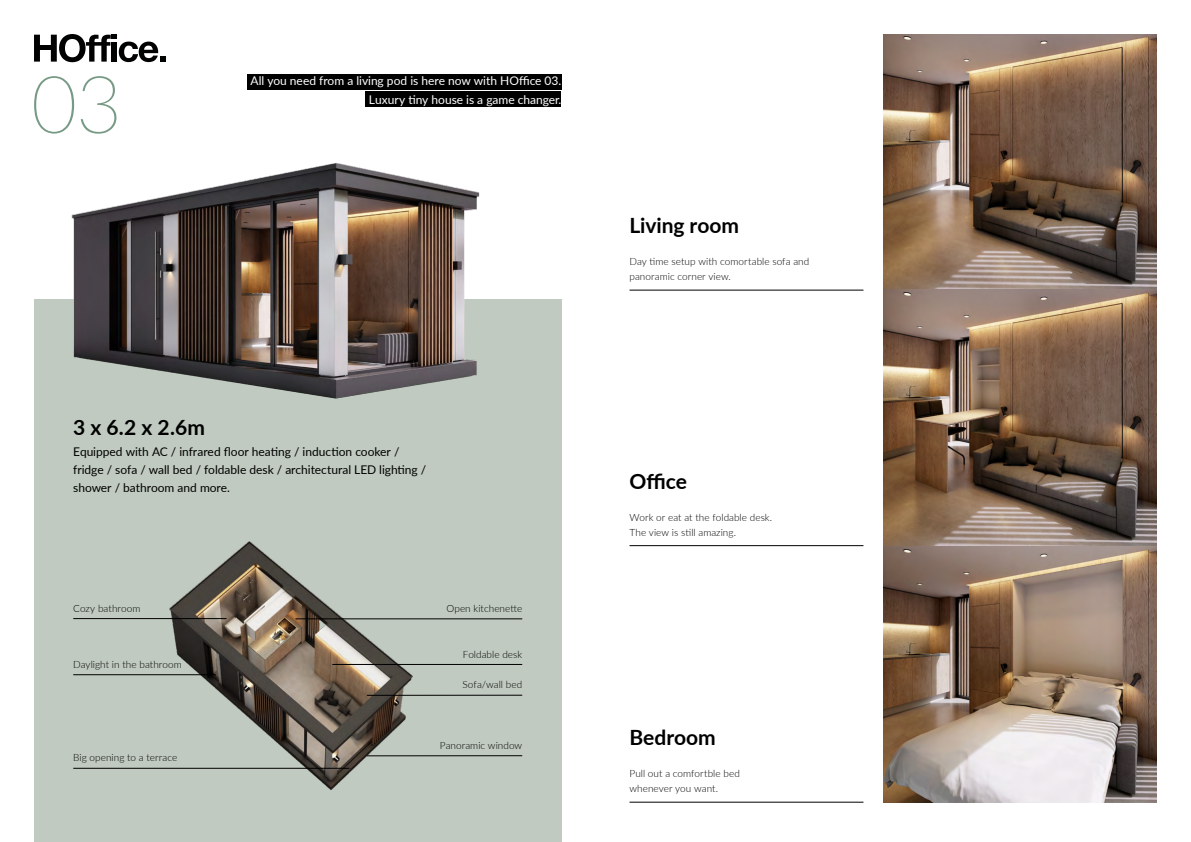
<style>
.page{position:relative;width:1191px;height:842px;background:#fff}
.page>*{position:absolute;margin:0;border:0;box-sizing:border-box;transform-origin:0 0}
.t1{font:100 80px "Lato";color:#779a85}
.t2{font:700 21px "Lato";letter-spacing:-.005em;color:#000}
.t3{font:12px/18px "Lato";letter-spacing:-.005em;color:#000}
.t4{font:12px/18px "Lato";color:#fff;text-align:right}
.t5{font:300 10px/15px "Lato";letter-spacing:.005em;color:#000}
</style>
<div class="page">
<div style="left:247px;top:74px;width:314px;height:15px;background:#000"></div>
<div style="left:365px;top:91px;width:196px;height:15px;background:#000"></div>
<div style="left:34px;top:299px;width:527px;height:543px;background:#c0cac0"></div>
<img style="left:71px;top:163px;width:409px;height:236px">
<svg style="left:34px;top:34px;width:131px;height:28px"></svg>
<img style="left:163px;top:541px;width:261px;height:249px">
<img style="left:884px;top:34px;width:273px;height:768px">
<hr style="left:629px;top:290px;width:234px;height:1px;background:#000">
<hr style="left:629px;top:545px;width:234px;height:1px;background:#000">
<hr style="left:73px;top:618px;width:153px;height:1px;background:#000">
<hr style="left:73px;top:674px;width:143px;height:1px;background:#000">
<hr style="left:73px;top:768px;width:276px;height:1px;background:#000">
<hr style="left:295px;top:619px;width:227px;height:1px;background:#000">
<hr style="left:332px;top:664px;width:190px;height:1px;background:#000">
<hr style="left:367px;top:695px;width:155px;height:1px;background:#000">
<hr style="left:367px;top:755px;width:155px;height:1px;background:#000">
<hr style="left:629px;top:802px;width:234px;height:1px;background:#000">
<h1 class="t1" style="left:31px;top:50px;width:93px">03</h1>
<p class="t4" style="left:251px;top:72px;width:312px">All you need from a living pod is here now with HOffice 03.<br>Luxury tiny house is a game changer.</p>
<h2 class="t2" style="left:73px;top:412px;width:133px">3 x 6.2 x 2.6m</h2>
<p class="t3" style="left:73px;top:442px;width:354px">Equipped with AC / infrared floor heating / induction cooker / fridge / sofa / wall bed / foldable desk / architectural LED lighting / shower / bathroom and more.</p>
<p class="t5" style="left:73px;top:600px;width:69px">Cozy bathroom</p>
<p class="t5" style="left:73px;top:656px;width:110px">Daylight in the bathroom</p>
<p class="t5" style="left:73px;top:750px;width:105px">Big opening to a terrace</p>
<p class="t5" style="left:446px;top:600px;width:77px">Open kitchenette</p>
<p class="t5" style="left:463px;top:646px;width:61px">Foldable desk</p>
<p class="t5" style="left:462px;top:677px;width:61px">Sofa/wall bed</p>
<p class="t5" style="left:440px;top:737px;width:84px">Panoramic window</p>
<h2 class="t2" style="left:629px;top:210px;width:111px">Living room</h2>
<p class="t5" style="left:629px;top:253px;width:181px">Day time setup with comortable sofa and panoramic corner view.</p>
<h2 class="t2" style="left:629px;top:466px;width:59px">Office</h2>
<p class="t5" style="left:629px;top:509px;width:144px">Work or eat at the foldable desk.<br>The view is still amazing.</p>
<h2 class="t2" style="left:629px;top:722px;width:88px">Bedroom</h2>
<p class="t5" style="left:629px;top:765px;width:112px">Pull out a comfortble bed whenever you want.</p>
</div>
